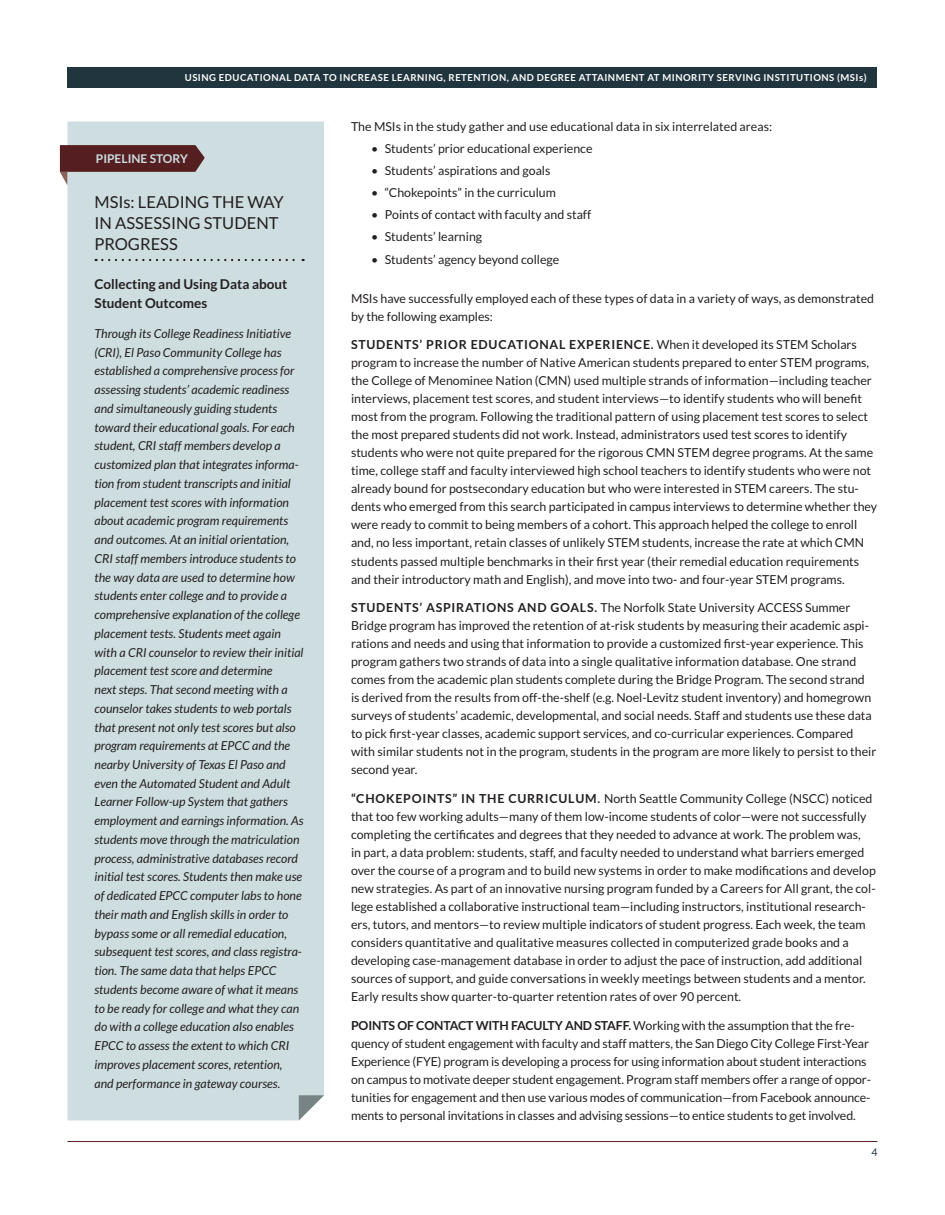
<style>
.page{position:relative;width:945px;height:1215px;background:#fff}
.page>*{position:absolute;margin:0;border:0;box-sizing:border-box;transform-origin:0 0}
.t1{font:16.5px "Lato";color:#231f20}
.t2{font:700 13.5px/18.8px "Lato";color:#231f20}
.t3{font:12.3px/18px "Lato";color:#231f20}
.t4{font:italic 12.3px/18.8px "Lato";color:#231f20}
.t5{font:700 12px "Lato";color:#cddde0}
.t6{font:10.5px "Lato";color:#21353f}
.t7{font:700 9.6px "Lato";letter-spacing:.05em;color:#fff}
.s1{font-weight:700}
</style>
<div class="page">
<hr style="left:68px;top:1141px;width:810px;height:1px;background:#551f22">
<div style="left:68px;top:68px;width:810px;height:20px;background:#21353f"></div>
<div style="left:68px;top:122px;width:256px;height:998px;background:#cddde0"></div>
<svg style="left:299px;top:1095px;width:25px;height:25px"></svg>
<svg style="left:96px;top:259px;width:208px;height:2px"></svg>
<svg style="left:60px;top:145px;width:145px;height:40px;background:#7f6164"></svg>
<p class="t7" style="left:185px;top:72px;width:683px">USING EDUCATIONAL DATA TO I NCREASE LEARNING, RETENTION, AND DEGREE ATTAINMENT AT MINORITY SERVING I NSTITUTIONS (MSIS)</p>
<p class="t3" style="left:351px;top:118px;width:423px">The MSIs in the study gather and use educational data in six interrelated areas:</p>
<p class="t3" style="left:371px;top:140px;width:223px">• Students’ prior educational experience</p>
<p class="t3" style="left:371px;top:162px;width:181px">• Students’ aspirations and goals</p>
<p class="t3" style="left:371px;top:184px;width:186px">• “Chokepoints” in the curriculum</p>
<p class="t3" style="left:371px;top:206px;width:222px">• Points of contact with faculty and staff</p>
<p class="t3" style="left:371px;top:227px;width:113px">• Students’ learning</p>
<p class="t3" style="left:371px;top:251px;width:190px">• Students’ agency beyond college</p>
<p class="t3" style="left:351px;top:289px;width:525px">MSIs have successfully employed each of these types of data in a variety of ways, as demonstrated by the following examples:</p>
<p class="t3" style="left:351px;top:336px;width:528px"><span class="s1">STUDENTS’ PRIOR EDUCATIONAL EXPERIENCE.</span> When it developed its STEM Scholars program to increase the number of Native American students prepared to enter STEM programs, the College of Menominee Nation (CMN) used multiple strands of information—including teacher interviews, placement test scores, and student interviews—to identify students who will benefit most from the program. Following the traditional pattern of using placement test scores to select the most prepared students did not work. Instead, administrators used test scores to identify students who were not quite prepared for the rigorous CMN STEM degree programs. At the same time, college staff and faculty interviewed high school teachers to identify students who were not already bound for postsecondary education but who were interested in STEM careers. The stu&shy;dents who emerged from this search participated in campus interviews to determine whether they were ready to commit to being members of a cohort. This approach helped the college to enroll and, no less important, retain classes of unlikely STEM students, increase the rate at which CMN students passed multiple benchmarks in their first year (their remedial education requirements and their introductory math and English), and move into two- and four-year STEM programs.</p>
<p class="t3" style="left:351px;top:599px;width:527px"><span class="s1">STUDENTS’ ASPIRATIONS AND GOALS.</span> The Norfolk State University ACCESS Summer Bridge program has improved the retention of at-risk students by measuring their academic aspi&shy;rations and needs and using that information to provide a customized first-year experience. This program gathers two strands of data into a single qualitative information database. One strand comes from the academic plan students complete during the Bridge Program. The second strand<br>is derived from the results from off-the-shelf (e.g. Noel-Levitz student inventory) and homegrown surveys of students’ academic, developmental, and social needs. Staff and students use these data to pick first-year classes, academic support services, and co-curricular experiences. Compared with similar students not in the program, students in the program are more likely to persist to their second year.</p>
<p class="t3" style="left:351px;top:790px;width:526px"><span class="s1">“CHOKEPOINTS” IN THE CURRICULUM .</span> North Seattle Community College (NSCC) noticed that too few working adults—many of them low-income students of color—were not successfully completing the certificates and degrees that they needed to advance at work. The problem was,<br>in part, a data problem: students, staff, and faculty needed to understand what barriers emerged over the course of a program and to build new systems in order to make modifications and develop new strategies. As part of an innovative nursing program funded by a Careers for All grant, the col&shy;lege established a collaborative instructional team—including instructors, institutional research&shy;ers, tutors, and mentors—to review multiple indicators of student progress. Each week, the team considers quantitative and qualitative measures collected in computerized grade books and a developing case-management database in order to adjust the pace of instruction, add additional sources of support, and guide conversations in weekly meetings between students and a mentor.<br>Early results show quarter-to-quarter retention rates of over 90 percent.</p>
<p class="t3" style="left:351px;top:1016px;width:522px"><span class="s1">POINTS OF CONTACT WITH FACULTY AND STAFF.</span> Working with the assumption that the fre&shy;quency of student engagement with faculty and staff matters, the San Diego City College First-Year Experience (FYE) program is developing a process for using information about student interactions on campus to motivate deeper student engagement. Program staff members offer a range of oppor&shy;tunities for engagement and then use various modes of communication—from Facebook announce&shy;ments to personal invitations in classes and advising sessions—to entice students to get involved.</p>
<p class="t5" style="left:96px;top:152px;width:8px">PIPELINE</p>
<p class="t5" style="left:150px;top:152px;width:8px">STORY</p>
<h1 class="t1" style="left:94px;top:193px;width:64px">MSIs: Leading</h1>
<h1 class="t1" style="left:213px;top:193px;width:12px">the</h1>
<h1 class="t1" style="left:248px;top:193px;width:38px">Way</h1>
<h1 class="t1" style="left:94px;top:214px;width:43px">in Assessing</h1>
<h1 class="t1" style="left:204px;top:214px;width:21px">Student</h1>
<h1 class="t1" style="left:94px;top:235px;width:22px">Progress</h1>
<p class="t2" style="left:94px;top:275px;width:194px">COLLECTING AND USING DATA ABOUT<br>STUDENT OUTCOMES</p>
<p class="t4" style="left:94px;top:324px;width:211px">Through its College Readiness Initiative (CRI), El Paso Community College has established a comprehensive process for assessing students’ academic readiness and simultaneously guiding students toward their educational goals. For each student, CRI staff members develop a customized plan that integrates informa&shy;tion from student transcripts and initial placement test scores with information about academic program requirements and outcomes. At an initial orientation, CRI staff members introduce students to the way data are used to determine how students enter college and to provide a comprehensive explanation of the college placement tests. Students meet again with a CRI counselor to review their initial placement test score and determine<br>next steps. That second meeting with a counselor takes students to web portals that present not only test scores but also program requirements at EPCC and the nearby University of Texas El Paso and even the Automated Student and Adult Learner Follow-up System that gathers employment and earnings information. As students move through the matriculation process, administrative databases record initial test scores. Students then make use of dedicated EPCC computer labs to hone their math and English skills in order to bypass some or all remedial education, subsequent test scores, and class registra&shy;tion. The same data that helps EPCC students become aware of what it means to be ready for college and what they can do with a college education also enables EPCC to assess the extent to which CRI improves placement scores, retention, and performance in gateway courses.</p>
<p class="t6" style="left:871px;top:1146px;width:8px">4</p>
</div>
